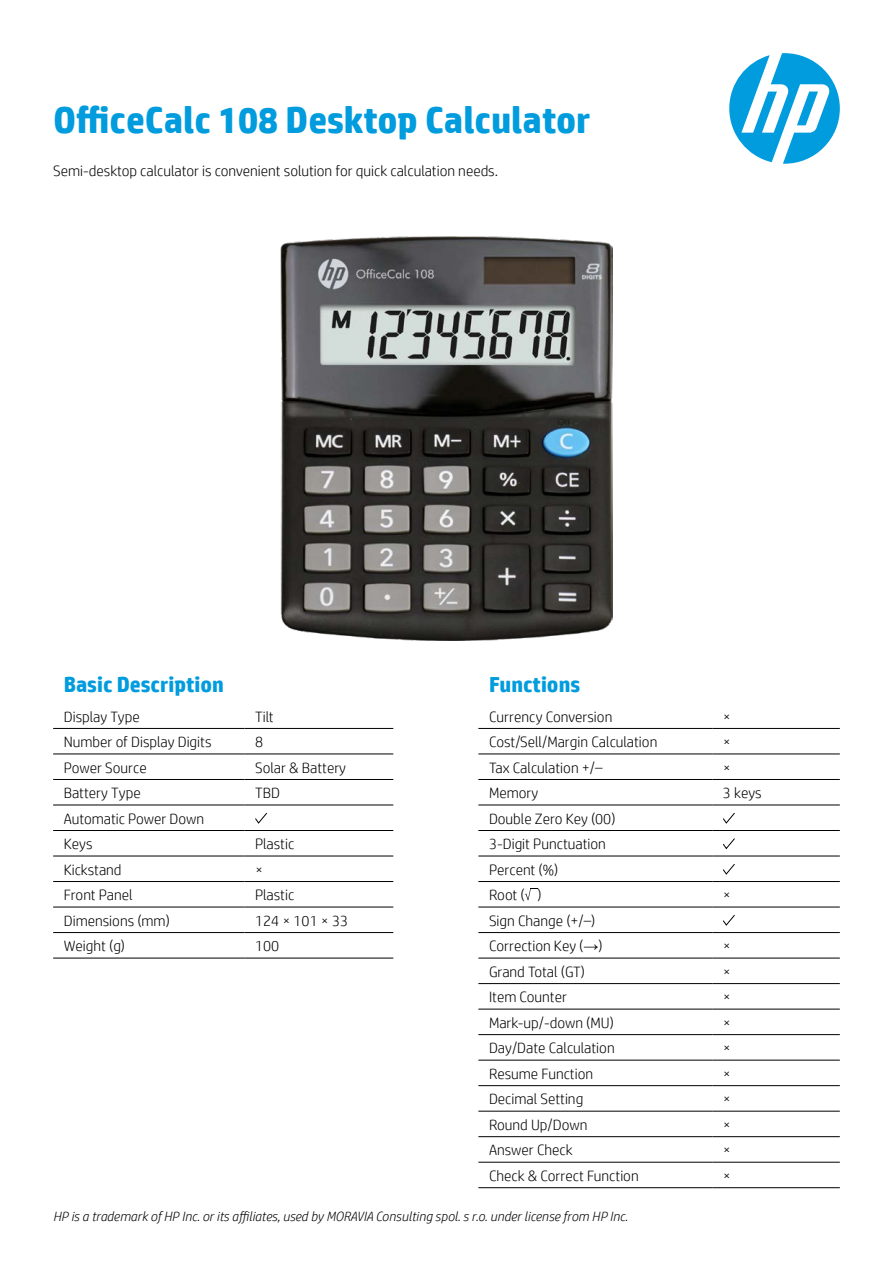
<style>
.page{position:relative;width:893px;height:1263px;background:#fff}
.page>*{position:absolute;margin:0;border:0;box-sizing:border-box;transform-origin:0 0}
.t1{font:700 37.5px "HP Simplified";color:#009cde}
.t2{font:700 21.75px "HP Simplified";color:#009cde}
.t3{font:300 15px "HP Simplified";color:#000}
.t4{font:italic 300 13.5px "HP Simplified";color:#000}
.s1{font-family:"Arial";font-weight:700}
</style>
<div class="page">
<svg style="left:729px;top:53px;width:111px;height:111px"></svg>
<hr style="left:53px;top:728px;width:191px;height:1px;background:#000">
<hr style="left:244px;top:728px;width:149px;height:1px;background:#000">
<hr style="left:53px;top:753px;width:191px;height:1px;background:#000">
<hr style="left:244px;top:753px;width:149px;height:1px;background:#000">
<hr style="left:53px;top:779px;width:191px;height:1px;background:#000">
<hr style="left:244px;top:779px;width:149px;height:1px;background:#000">
<hr style="left:53px;top:805px;width:191px;height:1px;background:#000">
<hr style="left:244px;top:805px;width:149px;height:1px;background:#000">
<hr style="left:53px;top:830px;width:191px;height:1px;background:#000">
<hr style="left:244px;top:830px;width:149px;height:1px;background:#000">
<hr style="left:53px;top:856px;width:191px;height:1px;background:#000">
<hr style="left:244px;top:856px;width:149px;height:1px;background:#000">
<hr style="left:53px;top:881px;width:191px;height:1px;background:#000">
<hr style="left:244px;top:881px;width:149px;height:1px;background:#000">
<hr style="left:53px;top:907px;width:191px;height:1px;background:#000">
<hr style="left:244px;top:907px;width:149px;height:1px;background:#000">
<hr style="left:53px;top:932px;width:191px;height:1px;background:#000">
<hr style="left:244px;top:932px;width:149px;height:1px;background:#000">
<hr style="left:53px;top:958px;width:191px;height:1px;background:#000">
<hr style="left:244px;top:958px;width:149px;height:1px;background:#000">
<hr style="left:478px;top:728px;width:234px;height:1px;background:#000">
<hr style="left:712px;top:728px;width:128px;height:1px;background:#000">
<hr style="left:478px;top:753px;width:234px;height:1px;background:#000">
<hr style="left:712px;top:753px;width:128px;height:1px;background:#000">
<hr style="left:478px;top:779px;width:234px;height:1px;background:#000">
<hr style="left:712px;top:779px;width:128px;height:1px;background:#000">
<hr style="left:478px;top:805px;width:234px;height:1px;background:#000">
<hr style="left:712px;top:805px;width:128px;height:1px;background:#000">
<hr style="left:478px;top:830px;width:234px;height:1px;background:#000">
<hr style="left:712px;top:830px;width:128px;height:1px;background:#000">
<hr style="left:478px;top:856px;width:234px;height:1px;background:#000">
<hr style="left:712px;top:856px;width:128px;height:1px;background:#000">
<hr style="left:478px;top:881px;width:234px;height:1px;background:#000">
<hr style="left:712px;top:881px;width:128px;height:1px;background:#000">
<hr style="left:478px;top:907px;width:234px;height:1px;background:#000">
<hr style="left:712px;top:907px;width:128px;height:1px;background:#000">
<hr style="left:478px;top:932px;width:234px;height:1px;background:#000">
<hr style="left:712px;top:932px;width:128px;height:1px;background:#000">
<hr style="left:478px;top:958px;width:234px;height:1px;background:#000">
<hr style="left:712px;top:958px;width:128px;height:1px;background:#000">
<hr style="left:478px;top:983px;width:234px;height:1px;background:#000">
<hr style="left:712px;top:983px;width:128px;height:1px;background:#000">
<hr style="left:478px;top:1009px;width:234px;height:1px;background:#000">
<hr style="left:712px;top:1009px;width:128px;height:1px;background:#000">
<hr style="left:478px;top:1034px;width:234px;height:1px;background:#000">
<hr style="left:712px;top:1034px;width:128px;height:1px;background:#000">
<hr style="left:478px;top:1060px;width:234px;height:1px;background:#000">
<hr style="left:712px;top:1060px;width:128px;height:1px;background:#000">
<hr style="left:478px;top:1085px;width:234px;height:1px;background:#000">
<hr style="left:712px;top:1085px;width:128px;height:1px;background:#000">
<hr style="left:478px;top:1111px;width:234px;height:1px;background:#000">
<hr style="left:712px;top:1111px;width:128px;height:1px;background:#000">
<hr style="left:478px;top:1136px;width:234px;height:1px;background:#000">
<hr style="left:712px;top:1136px;width:128px;height:1px;background:#000">
<hr style="left:478px;top:1162px;width:234px;height:1px;background:#000">
<hr style="left:712px;top:1162px;width:128px;height:1px;background:#000">
<hr style="left:478px;top:1187px;width:234px;height:1px;background:#000">
<hr style="left:712px;top:1187px;width:128px;height:1px;background:#000">
<svg style="left:255px;top:812px;width:12px;height:12px"></svg>
<svg style="left:723px;top:812px;width:12px;height:12px"></svg>
<svg style="left:723px;top:838px;width:12px;height:12px"></svg>
<svg style="left:723px;top:864px;width:12px;height:11px"></svg>
<svg style="left:525px;top:888px;width:12px;height:12px"></svg>
<svg style="left:723px;top:915px;width:12px;height:11px"></svg>
<img style="left:280px;top:236px;width:333px;height:404px">
<p class="t1" style="left:53px;top:97px;width:539px">OfficeCalc 108 Desktop Calculator</p>
<p class="t3" style="left:53px;top:162px;width:447px">Semi-desktop calculator is convenient solution for quick calculation needs.</p>
<p class="t2" style="left:64px;top:672px;width:162px">Basic Description</p>
<p class="t2" style="left:489px;top:672px;width:93px">Functions</p>
<p class="t3" style="left:64px;top:708px;width:78px">Display Type</p>
<p class="t3" style="left:255px;top:708px;width:20px">Tilt</p>
<p class="t3" style="left:489px;top:708px;width:125px">Currency Conversion</p>
<p class="t3" style="left:723px;top:708px;width:10px">×</p>
<p class="t3" style="left:64px;top:733px;width:149px">Number of Display Digits</p>
<p class="t3" style="left:255px;top:733px;width:10px">8</p>
<p class="t3" style="left:489px;top:733px;width:170px">Cost/Sell/Margin Calculation</p>
<p class="t3" style="left:723px;top:733px;width:10px">×</p>
<p class="t3" style="left:64px;top:759px;width:84px">Power Source</p>
<p class="t3" style="left:255px;top:759px;width:93px">Solar &amp; Battery</p>
<p class="t3" style="left:489px;top:759px;width:115px">Tax Calculation +/–</p>
<p class="t3" style="left:723px;top:759px;width:10px">×</p>
<p class="t3" style="left:64px;top:784px;width:78px">Battery Type</p>
<p class="t3" style="left:255px;top:784px;width:26px">TBD</p>
<p class="t3" style="left:489px;top:784px;width:51px">Memory</p>
<p class="t3" style="left:723px;top:784px;width:40px">3 keys</p>
<p class="t3" style="left:64px;top:810px;width:142px">Automatic Power Down</p>
<p class="t3" style="left:489px;top:810px;width:128px">Double Zero Key (00)</p>
<p class="t3" style="left:64px;top:835px;width:30px">Keys</p>
<p class="t3" style="left:255px;top:835px;width:41px">Plastic</p>
<p class="t3" style="left:489px;top:835px;width:118px">3-Digit Punctuation</p>
<p class="t3" style="left:64px;top:861px;width:59px">Kickstand</p>
<p class="t3" style="left:255px;top:861px;width:10px">×</p>
<p class="t3" style="left:489px;top:861px;width:71px">Percent (%)</p>
<p class="t3" style="left:64px;top:886px;width:70px">Front Panel</p>
<p class="t3" style="left:255px;top:886px;width:41px">Plastic</p>
<p class="t3" style="left:489px;top:886px;width:54px">Root ( )</p>
<p class="t3" style="left:723px;top:886px;width:10px">×</p>
<p class="t3" style="left:64px;top:912px;width:108px">Dimensions (mm)</p>
<p class="t3" style="left:255px;top:912px;width:95px">124 × 101 × 33</p>
<p class="t3" style="left:489px;top:912px;width:108px">Sign Change (+/–)</p>
<p class="t3" style="left:64px;top:937px;width:63px">Weight (g)</p>
<p class="t3" style="left:255px;top:937px;width:26px">100</p>
<p class="t3" style="left:489px;top:937px;width:115px">Correction Key (<span class="s1">→</span>)</p>
<p class="t3" style="left:723px;top:937px;width:10px">×</p>
<p class="t3" style="left:489px;top:963px;width:98px">Grand Total (GT)</p>
<p class="t3" style="left:723px;top:963px;width:10px">×</p>
<p class="t3" style="left:489px;top:988px;width:79px">Item Counter</p>
<p class="t3" style="left:723px;top:988px;width:10px">×</p>
<p class="t3" style="left:489px;top:1014px;width:126px">Mark-up/-down (MU)</p>
<p class="t3" style="left:723px;top:1014px;width:10px">×</p>
<p class="t3" style="left:489px;top:1039px;width:127px">Day/Date Calculation</p>
<p class="t3" style="left:723px;top:1039px;width:10px">×</p>
<p class="t3" style="left:489px;top:1065px;width:106px">Resume Function</p>
<p class="t3" style="left:723px;top:1065px;width:10px">×</p>
<p class="t3" style="left:489px;top:1090px;width:96px">Decimal Setting</p>
<p class="t3" style="left:723px;top:1090px;width:10px">×</p>
<p class="t3" style="left:489px;top:1116px;width:100px">Round Up/Down</p>
<p class="t3" style="left:723px;top:1116px;width:10px">×</p>
<p class="t3" style="left:489px;top:1141px;width:85px">Answer Check</p>
<p class="t3" style="left:723px;top:1141px;width:10px">×</p>
<p class="t3" style="left:489px;top:1167px;width:151px">Check &amp; Correct Function</p>
<p class="t3" style="left:723px;top:1167px;width:10px">×</p>
<p class="t4" style="left:53px;top:1208px;width:576px">HP is a trademark of HP Inc. or its affiliates, used by MORAVIA Consulting spol. s r.o. under license from HP Inc.</p>
</div>
